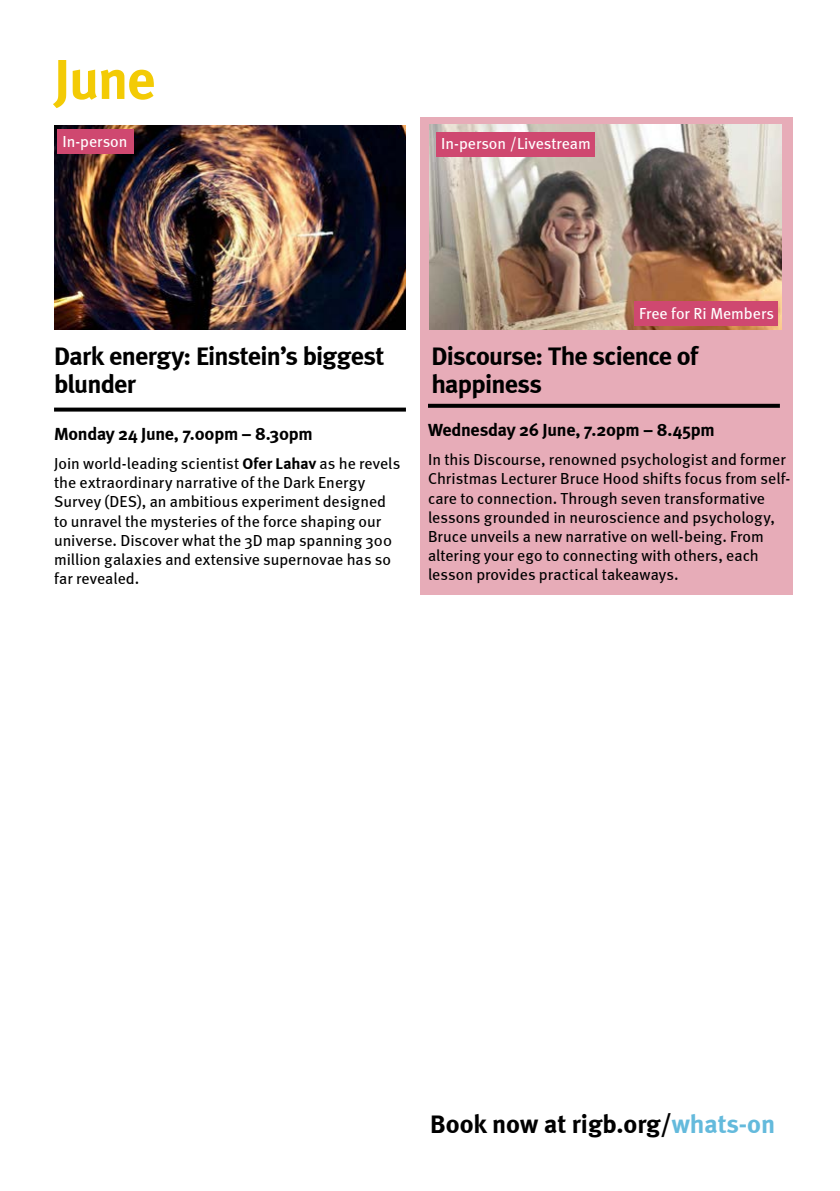
<style>
.page{position:relative;width:840px;height:1191px;background:#fff}
.page>*{position:absolute;margin:0;border:0;box-sizing:border-box;transform-origin:0 0}
.t1{font:700 56px "Meta";color:#f3cb05}
.t2{font:700 26px/28px "Meta";letter-spacing:-.02em;color:#000}
.t3{font:700 26px "Meta";color:#000}
.t4{font:700 18px "Meta";letter-spacing:-.015em;color:#000}
.t5{font:16px/19.2px "Meta";color:#000}
.t6{font:16px "Meta";color:#fff}
.s1{font-weight:700}
.s2{color:#64badc}
</style>
<div class="page">
<div style="left:420px;top:117px;width:372px;height:477px;background:#e7acb8"></div>
<svg style="left:54px;top:407px;width:351px;height:4px"></svg>
<img style="left:54px;top:125px;width:352px;height:205px">
<svg style="left:428px;top:404px;width:351px;height:4px"></svg>
<img style="left:429px;top:124px;width:351px;height:205px">
<div style="left:57px;top:130px;width:77px;height:24px;background:#cf4870"></div>
<div style="left:436px;top:132px;width:158px;height:24px;background:#cf4870"></div>
<div style="left:633px;top:301px;width:144px;height:24px;background:#cf4870"></div>
<h1 class="t1" style="left:54px;top:46px;width:103px">June</h1>
<p class="t6" style="left:62px;top:132px;width:66px">In-person</p>
<p class="t6" style="left:441px;top:134px;width:151px">In-person /Livestream</p>
<p class="t6" style="left:638px;top:304px;width:136px">Free for Ri Members</p>
<h2 class="t2" style="left:54px;top:342px;width:332px">Dark energy: Einstein’s biggest blunder</h2>
<p class="t4" style="left:54px;top:423px;width:260px">Monday 24 June, 7.00pm – 8.30pm</p>
<p class="t5" style="left:54px;top:453px;width:347px">Join world-leading scientist <span class="s1">Ofer Lahav</span> as he revels the extraordinary narrative of the Dark Energy Survey (DES), an ambitious experiment designed to unravel the mysteries of the force shaping our universe. Discover what the 3D map spanning 300 million galaxies and extensive supernovae has so far revealed.</p>
<h2 class="t2" style="left:431px;top:341px;width:268px">Discourse: The science of happiness</h2>
<p class="t4" style="left:428px;top:419px;width:288px">Wednesday 26 June, 7.20pm – 8.45pm</p>
<p class="t5" style="left:428px;top:450px;width:363px">In this Discourse, renowned psychologist and former Christmas Lecturer Bruce Hood shifts focus from self&shy;care to connection. Through seven transformative lessons grounded in neuroscience and psychology, Bruce unveils a new narrative on well-being. From altering your ego to connecting with others, each lesson provides practical takeaways.</p>
<h2 class="t3" style="left:430px;top:1108px;width:346px">Book now at rigb.org/<span class="s2">whats-on</span></h2>
</div>
